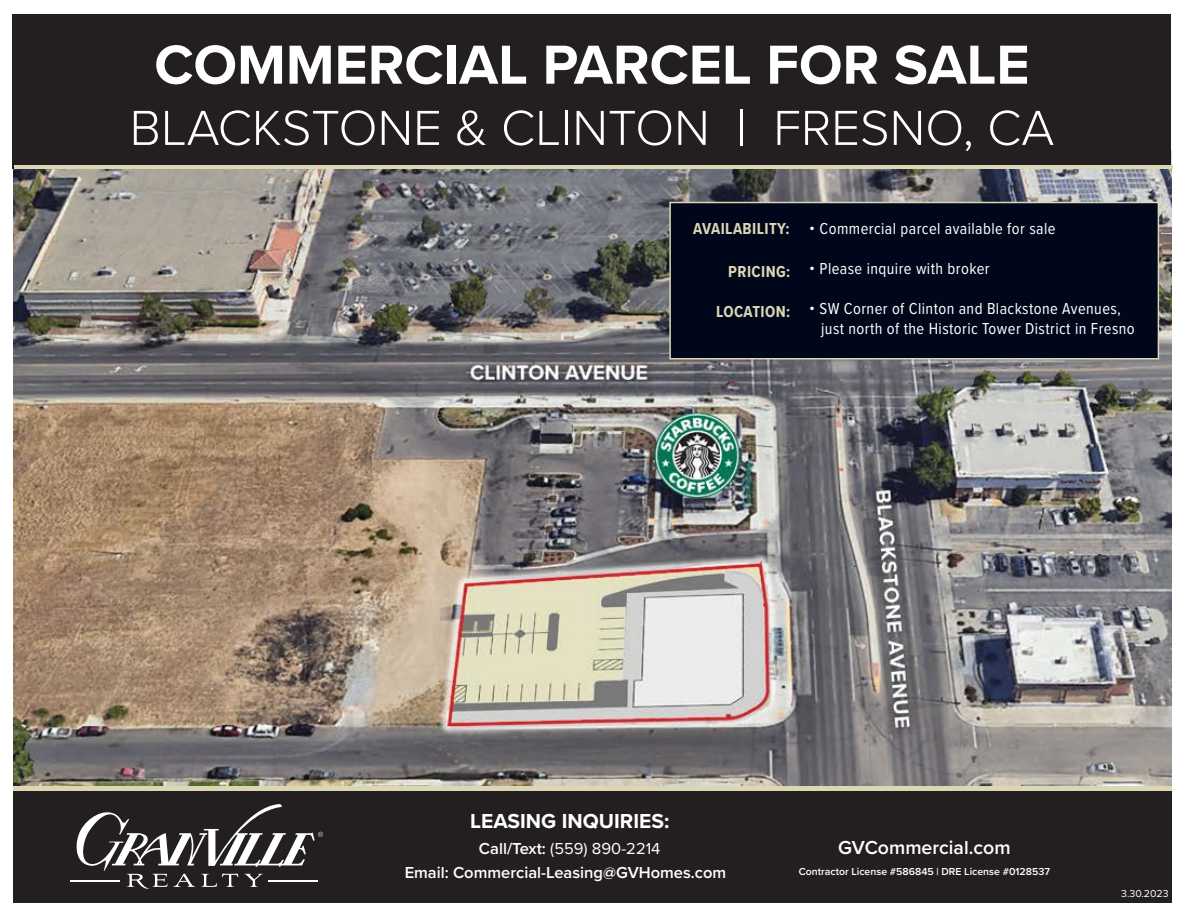
<style>
.page{position:relative;width:1188px;height:918px;background:#fff}
.page>*{position:absolute;margin:0;border:0;box-sizing:border-box;transform-origin:0 0}
.t1{font:700 57px "Proxima Nova";color:#fff}
.t2{font:300 51px "Proxima Nova";color:#fff}
.t3{font:700 21px "Proxima Nova";color:#fff}
.t4{font:600 19.5px "Proxima Nova";color:#fff}
.t5{font:16.5px/19.8px "Proxima Nova Cond";letter-spacing:.025em;color:#fff}
.t6{font:600 16.5px/24px "Proxima Nova";color:#fff;text-align:center}
.t7{font:700 16.5px "Proxima Nova Cond";letter-spacing:.025em;color:#dbd7b4}
.t8{font:600 10.5px "Proxima Nova";color:#fff}
.t9{font:10.5px "Proxima Nova";color:#fff}
.s1{font-weight:400}
</style>
<div class="page">
<img style="left:14px;top:168px;width:1157px;height:618px">
<div style="left:669px;top:202px;width:490px;height:158px;background:#00071b;border:2px solid #dbd7b4"></div>
<div style="left:13px;top:14px;width:1158px;height:154px;background:#231f20"></div>
<hr style="left:14px;top:165px;width:1159px;height:3px;background:#dbd7b4">
<div style="left:13px;top:790px;width:1158px;height:113px;background:#231f20"></div>
<hr style="left:13px;top:786px;width:1158px;height:4px;background:#dbd7b4">
<hr style="left:70px;top:880px;width:50px;height:1px;background:#fff">
<svg style="left:74px;top:804px;width:249px;height:85px"></svg>
<h1 class="t1" style="left:154px;top:22px;width:877px">COMMERCIAL PARCEL FOR SALE</h1>
<h2 class="t2" style="left:130px;top:90px;width:926px">BLACKSTONE &amp; CLINTON | FRESNO, CA</h2>
<p class="t7" style="left:693px;top:216px;width:98px">AVAILABILITY:</p>
<p class="t7" style="left:728px;top:259px;width:64px">PRICING:</p>
<p class="t7" style="left:716px;top:299px;width:76px">LOCATION:</p>
<p class="t5" style="left:809px;top:218px;width:248px">• Commercial parcel available for sale</p>
<p class="t5" style="left:809px;top:258px;width:182px">• Please inquire with broker</p>
<p class="t5" style="left:821px;top:298px;width:315px;text-indent:-12px">• SW Corner of Clinton and Blackstone Avenues, just north of the Historic Tower District in Fresno</p>
<p class="t3" style="left:470px;top:806px;width:201px">LEASING INQUIRIES:</p>
<p class="t6" style="left:405px;top:836px;width:323px">Call/Text: <span class="s1">(559) 890-2214<br></span>Email: Commercial-Leasing@GVHomes.com</p>
<p class="t4" style="left:838px;top:833px;width:174px">GVCommercial.com</p>
<p class="t8" style="left:799px;top:863px;width:253px">Contractor License #586845 | DRE License #0128537</p>
<p class="t9" style="left:1121px;top:886px;width:49px">3.30.2023</p>
</div>
